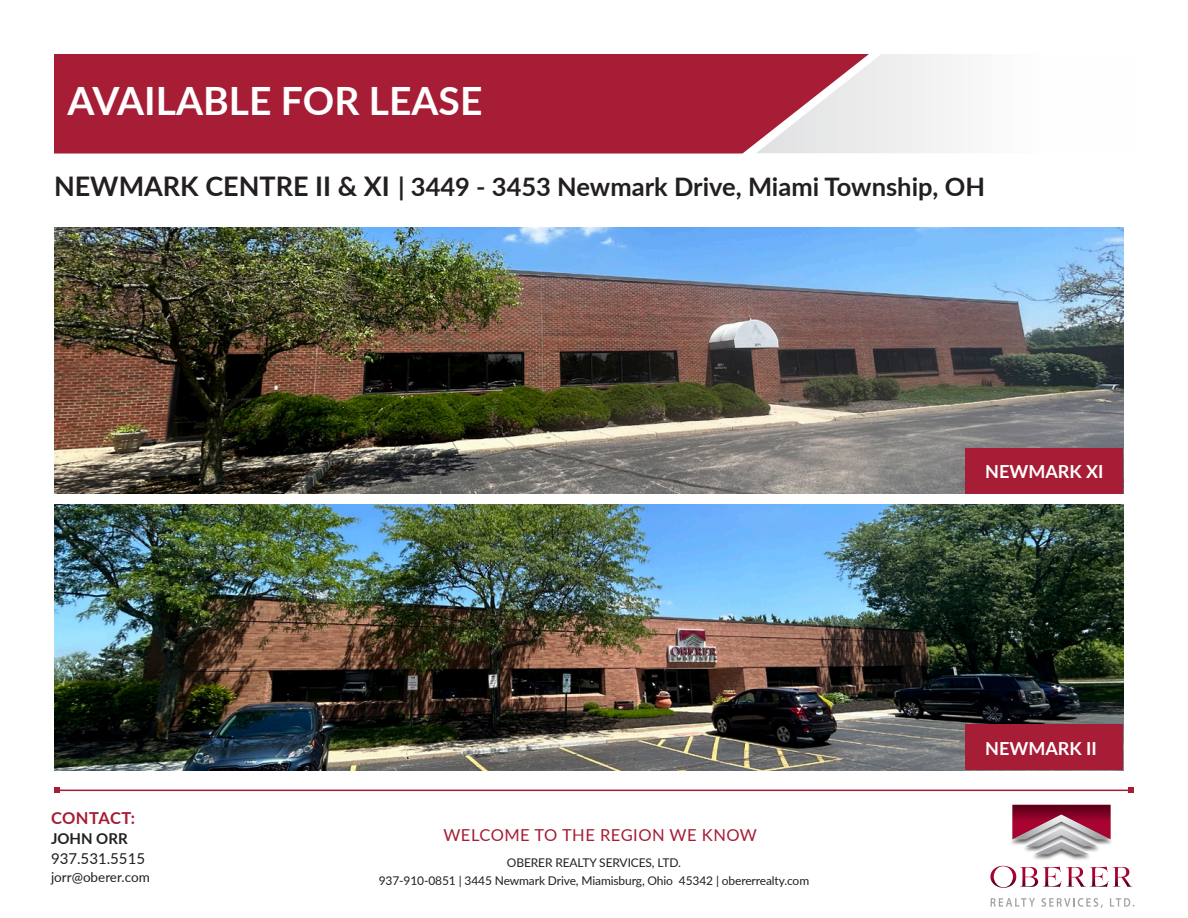
<style>
.page{position:relative;width:1188px;height:918px;background:#fff}
.page>*{position:absolute;margin:0;border:0;box-sizing:border-box;transform-origin:0 0}
.t1{font:700 39px "Lato";color:#fff}
.t2{font:700 25.5px "Lato";color:#231f20}
.t3{font:700 18px "Lato";color:#fff}
.t4{font:16.5px "Lato";letter-spacing:.03em;color:#a61d35}
.t5{font:700 16.5px "Lato";letter-spacing:.02em;color:#a61d35}
.t6{font:15px "Lato";color:#231f20}
.t7{font:700 15px "Lato";color:#231f20}
.t8{font:13.5px "Lato";color:#231f20}
.t9{font:12px "Lato";letter-spacing:-.01em;color:#231f20}
.s1{font-size:27px}
</style>
<div class="page">
<div style="left:869px;top:54px;width:87px;height:99px;background:#f0f0f1"></div>
<svg style="left:54px;top:54px;width:815px;height:100px;background:#ab2d43"></svg>
<hr style="left:57px;top:790px;width:1074px;height:1px;background:#a61d35">
<svg style="left:54px;top:787px;width:6px;height:6px"></svg>
<svg style="left:1128px;top:787px;width:6px;height:6px"></svg>
<svg style="left:991px;top:898px;width:44px;height:9px"></svg>
<svg style="left:1041px;top:898px;width:62px;height:10px"></svg>
<svg style="left:1110px;top:898px;width:25px;height:9px"></svg>
<img style="left:1033px;top:854px;width:56px;height:6px">
<svg style="left:990px;top:866px;width:142px;height:22px"></svg>
<svg style="left:1012px;top:805px;width:99px;height:49px;background:#a86d7e"></svg>
<img style="left:54px;top:228px;width:1069px;height:266px">
<img style="left:54px;top:504px;width:1069px;height:266px">
<div style="left:966px;top:448px;width:157px;height:46px;background:#a61d35"></div>
<div style="left:966px;top:725px;width:157px;height:45px;background:#a61d35"></div>
<p class="t1" style="left:68px;top:72px;width:416px">AVAILABLE FOR LEASE</p>
<p class="t2" style="left:54px;top:168px;width:933px"><span class="s1">NEWMARK CENTRE II &amp; XI</span> | 3449 - 3453 Newmark Drive, Miami Township, OH</p>
<p class="t3" style="left:985px;top:458px;width:120px">NEWMARK XI</p>
<p class="t5" style="left:51px;top:806px;width:86px">CONTACT:</p>
<p class="t7" style="left:51px;top:828px;width:78px">JOHN ORR</p>
<p class="t4" style="left:443px;top:824px;width:315px">WELCOME TO THE REGION WE KNOW</p>
<p class="t6" style="left:51px;top:848px;width:96px">937.531.5515</p>
<p class="t8" style="left:51px;top:867px;width:100px">jorr@oberer.com</p>
<p class="t9" style="left:507px;top:854px;width:176px">OBERER REALTY SERVICES, LTD.</p>
<p class="t9" style="left:379px;top:872px;width:432px">937-910-0851 | 3445 Newmark Drive, Miamisburg, Ohio 45342 | obererrealty.com</p>
<p class="t3" style="left:985px;top:735px;width:113px">NEWMARK II</p>
</div>
